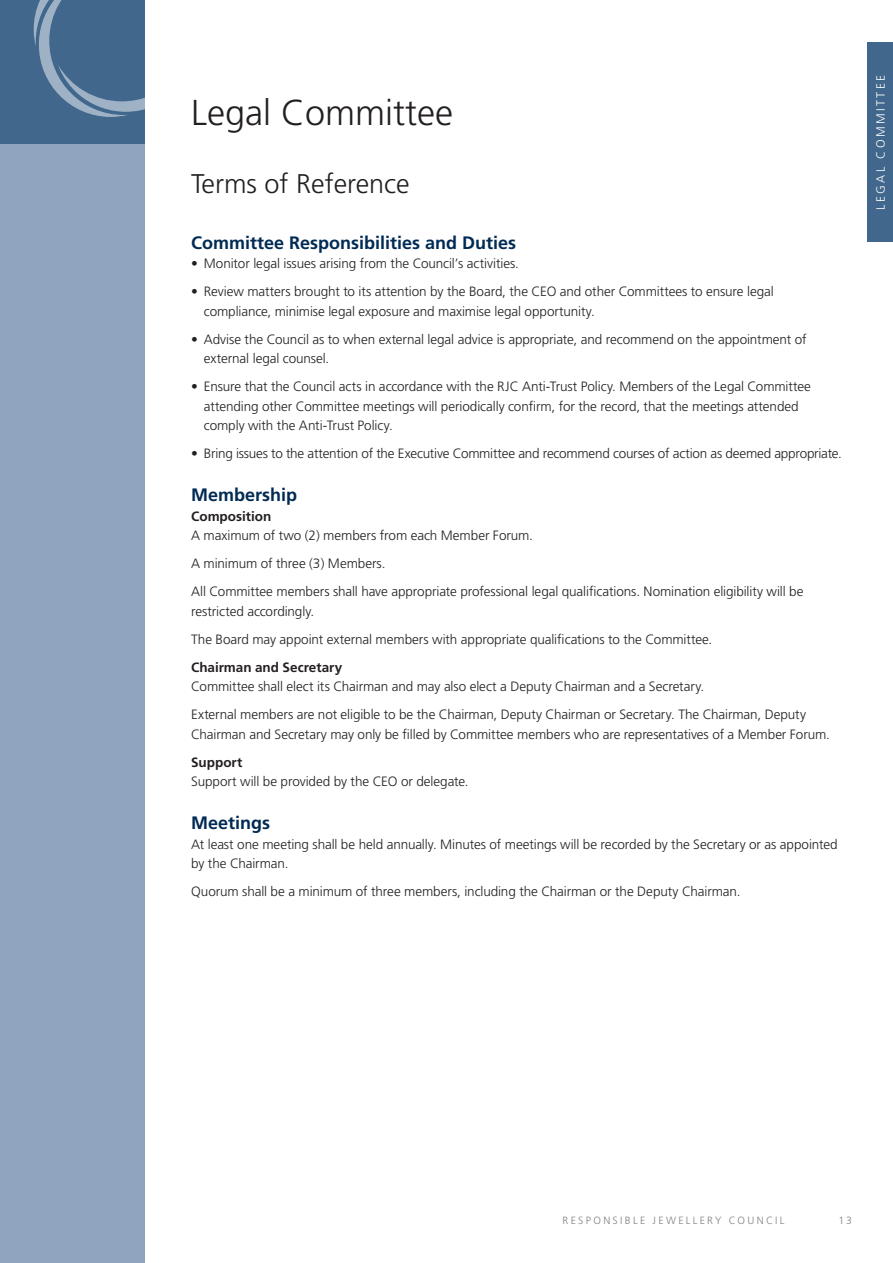
<style>
.page{position:relative;width:893px;height:1263px;background:#fff}
.page>*{position:absolute;margin:0;border:0;box-sizing:border-box;transform-origin:0 0}
.t1{font:300 36px "Frutiger";color:#231f20}
.t2{font:300 27px "Frutiger";color:#231f20}
.t3{font:700 18px "Frutiger";color:#002b54}
.t4{font:300 13.5px/19.5px "Frutiger";letter-spacing:-.01em;color:#231f20}
.t5{font:700 13.5px "Frutiger";color:#231f20}
.t6{font:300 12px "Frutiger";letter-spacing:.2em;color:#fff}
.t7{font:300 10.5px "Frutiger";letter-spacing:.225em;color:#808285}
</style>
<div class="page">
<div style="left:0;top:0;width:145px;height:145px;background:#41678d"></div>
<div style="left:0;top:145px;width:145px;height:1118px;background:#90a4c0"></div>
<svg style="left:34px;top:0;width:111px;height:117px"></svg>
<div style="left:867px;top:43px;width:26px;height:199px;background:#41678d"></div>
<h1 class="t1" style="left:191px;top:92px;width:263px">Legal Committee</h1>
<h2 class="t2" style="left:191px;top:168px;width:220px">Terms of Reference</h2>
<h3 class="t3" style="left:191px;top:232px;width:327px">Committee Responsibilities and Duties</h3>
<p class="t4" style="left:191px;top:254px;width:329px">• Monitor legal issues arising from the Council’s activities.</p>
<p class="t4" style="left:204px;top:282px;width:571px;text-indent:-13px">• Review matters brought to its attention by the Board, the CEO and other Committees to ensure legal compliance, minimise legal exposure and maximise legal opportunity.</p>
<p class="t4" style="left:204px;top:329px;width:604px;text-indent:-13px">• Advise the Council as to when external legal advice is appropriate, and recommend on the appointment of external legal counsel.</p>
<p class="t4" style="left:204px;top:377px;width:609px;text-indent:-13px">• Ensure that the Council acts in accordance with the RJC Anti-Trust Policy. Members of the Legal Committee attending other Committee meetings will periodically confirm, for the record, that the meetings attended comply with the Anti-Trust Policy.</p>
<p class="t4" style="left:191px;top:444px;width:652px">• Bring issues to the attention of the Executive Committee and recommend courses of action as deemed appropriate.</p>
<h3 class="t3" style="left:191px;top:484px;width:108px">Membership</h3>
<p class="t5" style="left:191px;top:508px;width:82px">Composition</p>
<p class="t4" style="left:191px;top:522px;width:614px;line-height:28px">A maximum of two (2) members from each Member Forum.<br>A minimum of three (3) Members.<br>All Committee members shall have appropriate professional legal qualifications. Nomination eligibility will be</p>
<p class="t4" style="left:191px;top:597px;width:523px;line-height:28px">restricted accordingly.<br>The Board may appoint external members with appropriate qualifications to the Committee.</p>
<p class="t5" style="left:191px;top:659px;width:153px">Chairman and Secretary</p>
<p class="t4" style="left:191px;top:673px;width:616px;line-height:28px">Committee shall elect its Chairman and may also elect a Deputy Chairman and a Secretary.<br>External members are not eligible to be the Chairman, Deputy Chairman or Secretary. The Chairman, Deputy</p>
<p class="t4" style="left:191px;top:724px;width:640px">Chairman and Secretary may only be filled by Committee members who are representatives of a Member Forum.</p>
<p class="t5" style="left:191px;top:754px;width:53px">Support</p>
<p class="t4" style="left:191px;top:772px;width:279px">Support will be provided by the CEO or delegate.</p>
<h3 class="t3" style="left:191px;top:812px;width:81px">Meetings</h3>
<p class="t4" style="left:191px;top:834px;width:648px">At least one meeting shall be held annually. Minutes of meetings will be recorded by the Secretary or as appointed by the Chairman.</p>
<p class="t4" style="left:191px;top:882px;width:551px">Quorum shall be a minimum of three members, including the Chairman or the Deputy Chairman.</p>
<p class="t6" style="left:874px;top:210px;width:135px;rotate:-90deg">LE GAL COMMI TTEE</p>
<p class="t7" style="left:563px;top:1214px;width:223px">Responsible Jeweller y Counc il</p>
<p class="t7" style="left:839px;top:1214px;width:15px">13</p>
</div>
